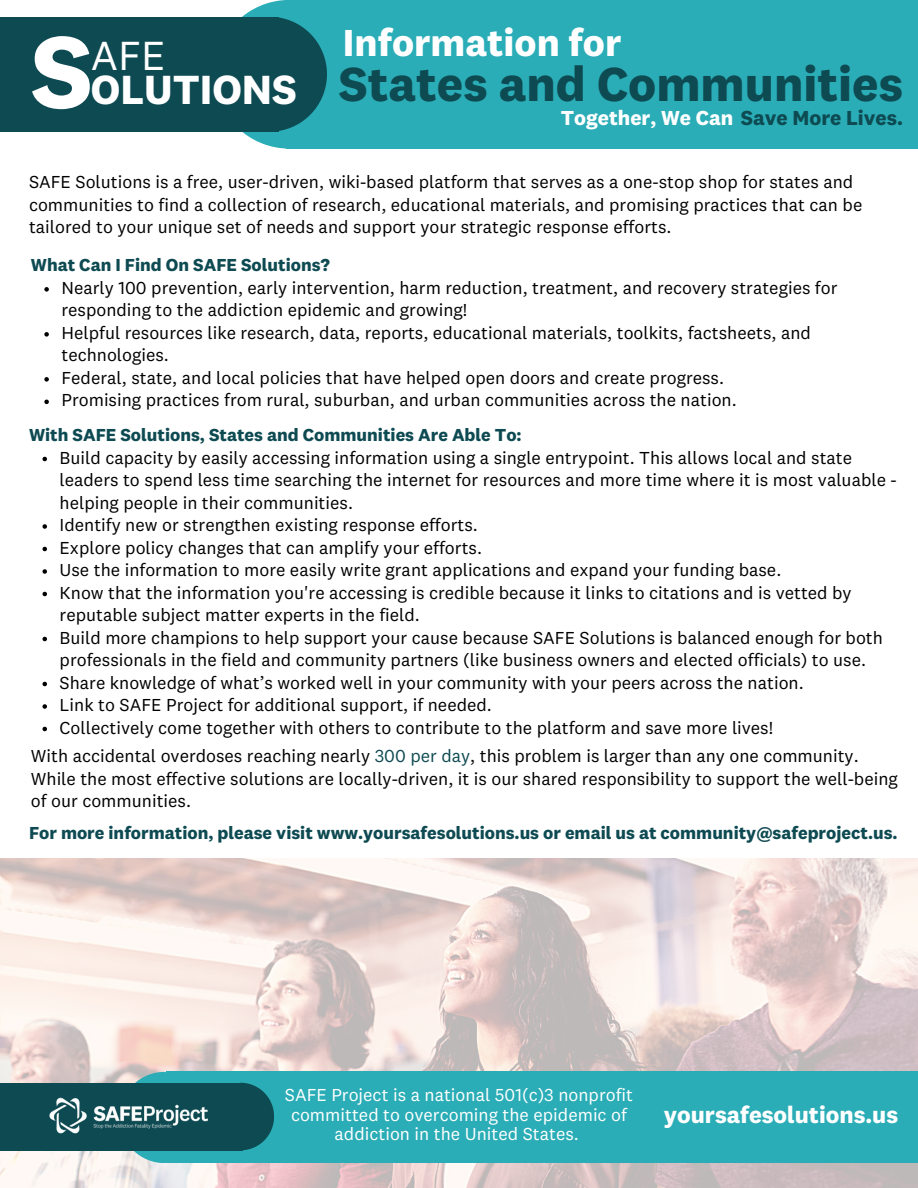
<style>
.page{position:relative;width:918px;height:1188px;background:#fff}
.page>*{position:absolute;margin:0;border:0;box-sizing:border-box;transform-origin:0 0}
.t1{font:700 105.6px "National 2";color:#fff}
.t2{font:700 49.5px "National 2";color:#0e4a52}
.t3{font:700 42.3px "National 2";color:#fff}
.t4{font:42.3px "National 2";color:#fff}
.t5{font:700 39px "National 2";color:#fff}
.t6{font:700 24px "National 2";color:#fff}
.t7{font:700 21px "National 2";color:#fff}
.t8{font:18px/22.5px "National 2";color:#000}
.t9{font:700 18px "National 2";color:#0e4a52}
.t10{font:18px/19.2px "National 2";color:#fff;text-align:center}
.s1{color:#0e4a52}
</style>
<div class="page">
<div style="left:286px;top:0;width:632px;height:148px;background:#2aadb7"></div>
<div style="left:0;top:17px;width:278px;height:115px;background:#0e4a52"></div>
<svg style="left:242px;top:0;width:85px;height:149px"></svg>
<img style="left:0;top:859px;width:918px;height:329px">
<div style="left:166px;top:1072px;width:752px;height:91px;background:#2aadb7"></div>
<svg style="left:120px;top:1072px;width:47px;height:91px"></svg>
<div style="left:0;top:1083px;width:243px;height:67px;background:#0e4a52"></div>
<svg style="left:243px;top:1083px;width:31px;height:67px"></svg>
<img style="left:49px;top:1097px;width:159px;height:37px">
<svg style="left:43px;top:457px;width:4px;height:4px"></svg>
<svg style="left:43px;top:524px;width:4px;height:5px"></svg>
<svg style="left:43px;top:547px;width:4px;height:4px"></svg>
<svg style="left:43px;top:569px;width:4px;height:5px"></svg>
<svg style="left:43px;top:592px;width:4px;height:4px"></svg>
<svg style="left:43px;top:637px;width:4px;height:4px"></svg>
<svg style="left:43px;top:682px;width:4px;height:4px"></svg>
<svg style="left:43px;top:704px;width:4px;height:5px"></svg>
<svg style="left:43px;top:727px;width:4px;height:4px"></svg>
<svg style="left:44px;top:287px;width:5px;height:5px"></svg>
<svg style="left:44px;top:332px;width:5px;height:5px"></svg>
<svg style="left:44px;top:377px;width:5px;height:5px"></svg>
<svg style="left:44px;top:400px;width:5px;height:4px"></svg>
<p class="t1" style="left:31px;top:27px;width:63px">S</p>
<p class="t4" style="left:91px;top:38px;width:76px">AFE</p>
<p class="t3" style="left:91px;top:72px;width:208px">OLUTIONS</p>
<p class="t5" style="left:343px;top:27px;width:280px">Information for</p>
<p class="t2" style="left:339px;top:64px;width:566px">States and Communities</p>
<p class="t7" style="left:561px;top:109px;width:344px">Together, We Can <span class="s1">Save More Lives.</span></p>
<p class="t8" style="left:29px;top:172px;width:835px">SAFE Solutions is a free, user-driven, wiki-based platform that serves as a one-stop shop for states and communities to find a collection of research, educational materials, and promising practices that can be tailored to your unique set of needs and support your strategic response efforts.</p>
<p class="t9" style="left:31px;top:258px;width:301px">What Can I Find On SAFE Solutions?</p>
<p class="t8" style="left:61px;top:278px;width:778px">Nearly 100 prevention, early intervention, harm reduction, treatment, and recovery strategies for responding to the addiction epidemic and growing!</p>
<p class="t8" style="left:61px;top:323px;width:751px">Helpful resources like research, data, reports, educational materials, toolkits, factsheets, and technologies.</p>
<p class="t8" style="left:61px;top:368px;width:664px">Federal, state, and local policies that have helped open doors and create progress.</p>
<p class="t8" style="left:61px;top:390px;width:677px">Promising practices from rural, suburban, and urban communities across the nation.</p>
<p class="t9" style="left:29px;top:427px;width:494px">With SAFE Solutions, States and Communities Are Able To:</p>
<p class="t8" style="left:60px;top:448px;width:839px">Build capacity by easily accessing information using a single entrypoint. This allows local and state leaders to spend less time searching the internet for resources and more time where it is most valuable - helping people in their communities.</p>
<p class="t8" style="left:60px;top:515px;width:420px">Identify new or strengthen existing response efforts.</p>
<p class="t8" style="left:60px;top:538px;width:424px">Explore policy changes that can amplify your efforts.</p>
<p class="t8" style="left:60px;top:560px;width:723px">Use the information to more easily write grant applications and expand your funding base.</p>
<p class="t8" style="left:60px;top:583px;width:794px">Know that the information you're accessing is credible because it links to citations and is vetted by reputable subject matter experts in the field.</p>
<p class="t8" style="left:60px;top:628px;width:825px">Build more champions to help support your cause because SAFE Solutions is balanced enough for both professionals in the field and community partners (like business owners and elected officials) to use.</p>
<p class="t8" style="left:60px;top:673px;width:746px">Share knowledge of what’s worked well in your community with your peers across the nation.</p>
<p class="t8" style="left:60px;top:695px;width:434px">Link to SAFE Project for additional support, if needed.</p>
<p class="t8" style="left:60px;top:718px;width:715px">Collectively come together with others to contribute to the platform and save more lives!</p>
<p class="t8" style="left:31px;top:746px;width:869px">With accidental overdoses reaching nearly <span class="s1">300 per day</span>, this problem is larger than any one community.<br>While the most effective solutions are locally-driven, it is our shared responsibility to support the well-being of our communities.</p>
<p class="t9" style="left:29px;top:826px;width:870px">For more information, please visit www.yoursafesolutions.us or email us at community@safeproject.us.</p>
<p class="t10" style="left:285px;top:1087px;width:350px">SAFE Project is a national 501(c)3 nonprofit committed to overcoming the epidemic of addiction in the United States.</p>
<p class="t6" style="left:664px;top:1105px;width:236px">yoursafesolutions.us</p>
</div>
